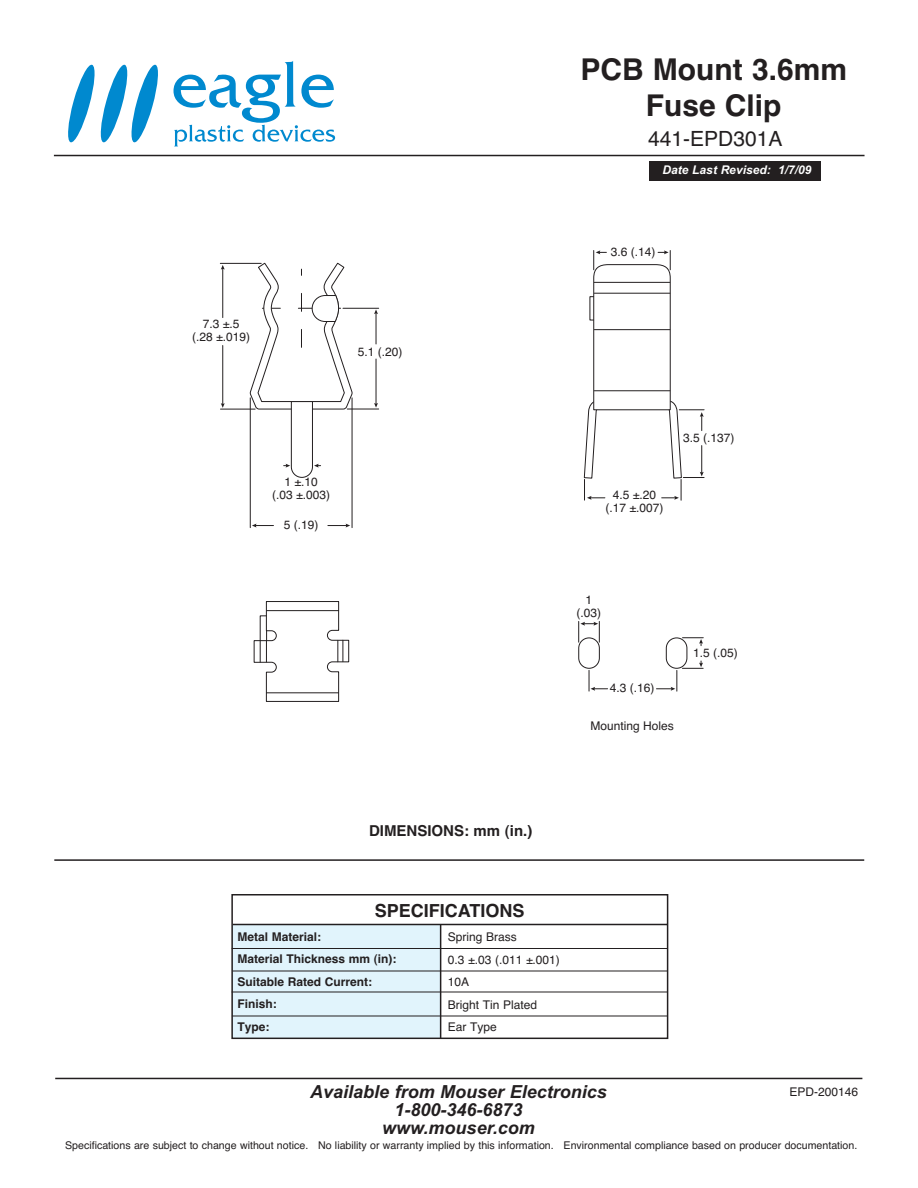
<style>
.page{position:relative;width:918px;height:1188px;background:#fff}
.page>*{position:absolute;margin:0;border:0;box-sizing:border-box;transform-origin:0 0}
.t1{font:700 30px/36px "Helvetica";color:#231f20;text-align:center}
.t2{font:21px "Helvetica";color:#231f20}
.t3{font:italic 700 18px/18px "Arial";color:#231f20;text-align:center}
.t4{font:700 18px "Helvetica";color:#231f20}
.t5{font:700 15px "Helvetica";color:#231f20}
.t6{font:12px/12.8px "Helvetica";color:#231f20;text-align:center}
.t7{font:700 12px/22.5px "Helvetica";color:#231f20}
.t8{font:italic 700 12px "Arial";color:#fff}
.t9{font:10.65px "Helvetica";color:#231f20}
</style>
<div class="page">
<svg style="left:253px;top:601px;width:96px;height:101px"></svg>
<div style="left:578px;top:638px;width:22px;height:31px;border:1px solid #231f20;border-radius:10px"></div>
<div style="left:666px;top:638px;width:21px;height:31px;border:1px solid #231f20;border-radius:10px"></div>
<hr style="left:220px;top:263px;width:41px;height:1px;background:#231f20">
<hr style="left:220px;top:409px;width:35px;height:1px;background:#231f20">
<hr style="left:343px;top:308px;width:36px;height:1px;background:#231f20">
<hr style="left:347px;top:409px;width:32px;height:1px;background:#231f20">
<hr style="left:250px;top:398px;width:1px;height:130px;background:#231f20">
<hr style="left:352px;top:398px;width:1px;height:130px;background:#231f20">
<svg style="left:584px;top:250px;width:120px;height:250px"></svg>
<svg style="left:589px;top:670px;width:19px;height:21px"></svg>
<svg style="left:656px;top:661px;width:47px;height:30px"></svg>
<svg style="left:683px;top:637px;width:20px;height:9px"></svg>
<svg style="left:578px;top:621px;width:22px;height:21px"></svg>
<hr style="left:376px;top:359px;width:1px;height:45px;background:#231f20">
<hr style="left:376px;top:313px;width:1px;height:31px;background:#231f20">
<svg style="left:374px;top:403px;width:4px;height:5px"></svg>
<svg style="left:374px;top:309px;width:4px;height:5px"></svg>
<hr style="left:222px;top:345px;width:1px;height:60px;background:#231f20">
<hr style="left:222px;top:268px;width:1px;height:50px;background:#231f20">
<svg style="left:221px;top:403px;width:4px;height:5px"></svg>
<svg style="left:221px;top:265px;width:4px;height:5px"></svg>
<svg style="left:328px;top:524px;width:22px;height:3px"></svg>
<svg style="left:252px;top:524px;width:21px;height:3px"></svg>
<svg style="left:249px;top:262px;width:104px;height:216px"></svg>
<div style="left:649px;top:161px;width:172px;height:20px;background:#231f20"></div>
<hr style="left:55px;top:1078px;width:807px;height:1px;background:#231f20">
<svg style="left:231px;top:894px;width:438px;height:146px"></svg>
<hr style="left:232px;top:948px;width:435px;height:1px;background:#231f20">
<hr style="left:232px;top:971px;width:435px;height:1px;background:#231f20">
<hr style="left:232px;top:992px;width:435px;height:1px;background:#231f20">
<hr style="left:232px;top:1016px;width:435px;height:1px;background:#231f20">
<hr style="left:440px;top:925px;width:1px;height:113px;background:#231f20">
<hr style="left:54px;top:155px;width:811px;height:1px;background:#231f20">
<hr style="left:54px;top:859px;width:810px;height:2px;background:#231f20">
<svg style="left:174px;top:61px;width:161px;height:85px"></svg>
<svg style="left:68px;top:64px;width:90px;height:79px"></svg>
<h1 class="t1" style="left:580px;top:55px;width:268px">PCB Mount 3.6mm<br>Fuse Clip</h1>
<h2 class="t2" style="left:648px;top:131px;width:136px">441-EPD301A</h2>
<p class="t6" style="left:192px;top:319px;width:59px">7.3 ±.5 (.28 ±.019)</p>
<p class="t6" style="left:358px;top:346px;width:46px">5.1 (.20)</p>
<p class="t6" style="left:272px;top:477px;width:59px">1 ±.10<br>(.03 ±.003)</p>
<p class="t6" style="left:284px;top:520px;width:36px">5 (.19)</p>
<p class="t8" style="left:663px;top:163px;width:150px">Date Last Revised: 1/7/09</p>
<p class="t6" style="left:611px;top:246px;width:46px">3.6 (.14)</p>
<p class="t6" style="left:683px;top:433px;width:53px">3.5 (.137)</p>
<p class="t6" style="left:606px;top:490px;width:59px">4.5 ±.20 (.17 ±.007)</p>
<p class="t6" style="left:577px;top:594px;width:26px">1 (.03)</p>
<p class="t6" style="left:610px;top:683px;width:46px">4.3 (.16)</p>
<p class="t6" style="left:590px;top:721px;width:85px">Mounting Holes</p>
<p class="t6" style="left:693px;top:648px;width:46px">1.5 (.05)</p>
<p class="t5" style="left:369px;top:825px;width:165px">DIMENSIONS: mm (in.)</p>
<h3 class="t4" style="left:375px;top:904px;width:151px">SPECIFICATIONS</h3>
<p class="t7" style="left:237px;top:927px;width:160px">Metal Material:<br>Material Thickness mm (in):<br>Suitable Rated Current:<br>Finish:<br>Type:</p>
<p class="t6" style="left:448px;top:927px;width:114px;line-height:22.5px;text-align:left">Spring Brass<br>0.3 ±.03 (.011 ±.001)<br>10A<br>Bright Tin Plated<br>Ear Type</p>
<h3 class="t3" style="left:310px;top:1083px;width:298px">Available from Mouser Electronics<br>1-800-346-6873<br>www.mouser.com</h3>
<p class="t6" style="left:790px;top:1086px;width:70px">EPD-200146</p>
<p class="t9" style="left:65px;top:1142px;width:794px">Specifications are subject to change without notice. No liability or warranty implied by this information. Environmental compliance based on producer documentation.</p>
</div>
